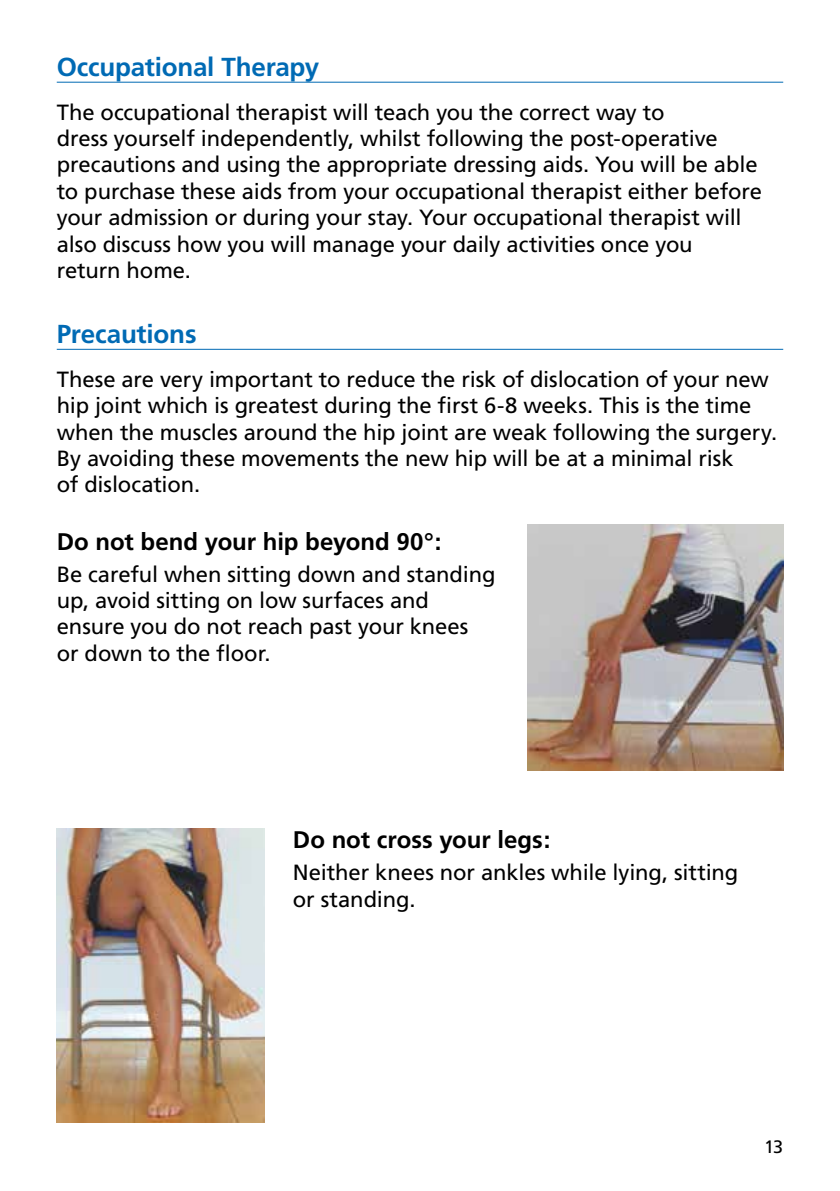
<style>
.page{position:relative;width:840px;height:1191px;background:#fff}
.page>*{position:absolute;margin:0;border:0;box-sizing:border-box;transform-origin:0 0}
.t1{font:700 26px "Frutiger";letter-spacing:-.01em;color:#006ab4}
.t2{font:700 24px "Frutiger";color:#000}
.t3{font:22px/26.4px "Frutiger";letter-spacing:-.005em;color:#000}
.t4{font:18px "Frutiger";color:#000}
</style>
<div class="page">
<hr style="left:57px;top:82px;width:725px;height:1px;background:#006ab4">
<hr style="left:57px;top:349px;width:725px;height:1px;background:#006ab4">
<img style="left:57px;top:829px;width:207px;height:294px">
<img style="left:527px;top:524px;width:255px;height:246px">
<p class="t1" style="left:57px;top:52px;width:264px">Occupational Therapy</p>
<p class="t3" style="left:57px;top:99px;width:706px">The occupational therapist will teach you the correct way to<br>dress yourself independently, whilst following the post-operative precautions and using the appropriate dressing aids. You will be able to purchase these aids from your occupational therapist either before your admission or during your stay. Your occupational therapist will also discuss how you will manage your daily activities once you return home.</p>
<p class="t1" style="left:57px;top:319px;width:141px">Precautions</p>
<p class="t3" style="left:57px;top:366px;width:721px">These are very important to reduce the risk of dislocation of your new hip joint which is greatest during the first 6-8 weeks. This is the time when the muscles around the hip joint are weak following the surgery.<br>By avoiding these movements the new hip will be at a minimal risk<br>of dislocation.</p>
<p class="t2" style="left:57px;top:527px;width:386px">Do not bend your hip beyond 90°:</p>
<p class="t3" style="left:57px;top:561px;width:440px">Be careful when sitting down and standing up, avoid sitting on low surfaces and ensure you do not reach past your knees or down to the floor.</p>
<p class="t2" style="left:293px;top:826px;width:259px">Do not cross your legs:</p>
<p class="t3" style="left:293px;top:859px;width:447px">Neither knees nor ankles while lying, sitting or standing.</p>
<p class="t4" style="left:763px;top:1136px;width:21px">13</p>
</div>
